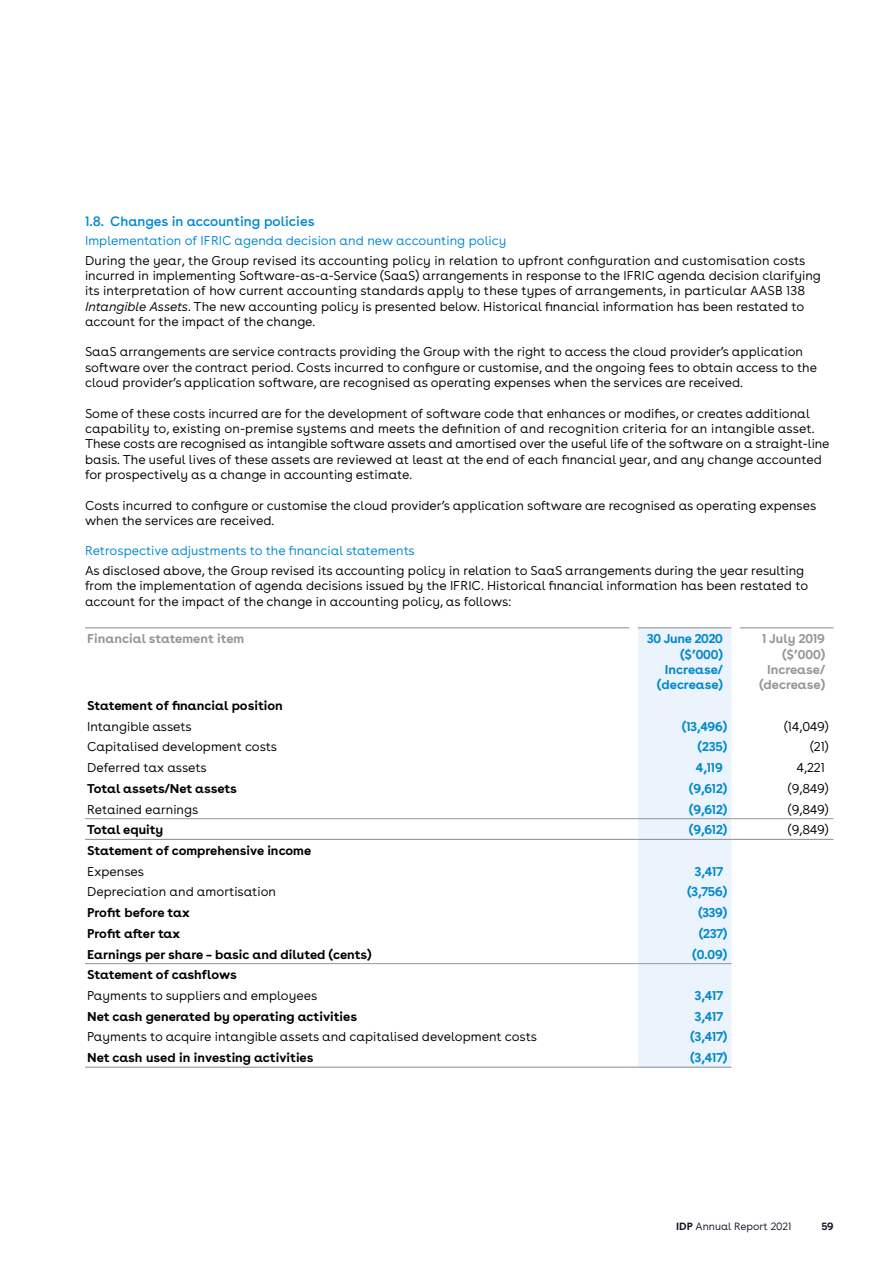
<style>
.page{position:relative;width:893px;height:1263px;background:#fff}
.page>*{position:absolute;margin:0;border:0;box-sizing:border-box;transform-origin:0 0}
.t1{font:13.5px "Buenos Aires";color:#0088ce}
.t2{font:300 12.75px/15.3px "Buenos Aires";color:#000}
.t3{font:700 12.75px "Buenos Aires";color:#000}
.t4{font:700 12.75px/15.3px "Buenos Aires";color:#0088ce;text-align:right}
.t5{font:300 12.75px "Buenos Aires";color:#0088ce}
.t6{font:700 12.75px/15.3px "Buenos Aires";color:#94969a;text-align:right}
.t7{font:300 10.5px "Buenos Aires";color:#121227}
.t8{font:700 10.5px "Buenos Aires";color:#121227}
.s1{font-style:italic}
.s2{font-weight:700}
</style>
<div class="page">
<hr style="left:85px;top:839px;width:544px;height:1px;background:#94969a">
<hr style="left:740px;top:839px;width:93px;height:1px;background:#94969a">
<hr style="left:85px;top:1066px;width:544px;height:2px;background:#94969a">
<hr style="left:740px;top:627px;width:93px;height:1px;background:#94969a">
<hr style="left:638px;top:627px;width:93px;height:1px;background:#94969a">
<hr style="left:85px;top:627px;width:544px;height:1px;background:#94969a">
<hr style="left:85px;top:818px;width:544px;height:1px;background:#94969a">
<hr style="left:740px;top:818px;width:93px;height:1px;background:#94969a">
<hr style="left:85px;top:963px;width:544px;height:1px;background:#94969a">
<svg style="left:629px;top:628px;width:111px;height:440px"></svg>
<p class="t1" style="left:85px;top:211px;width:231px">1.8. Changes in accounting policies</p>
<p class="t5" style="left:85px;top:231px;width:423px">Implementation of IFRIC agenda decision and new accounting policy</p>
<p class="t2" style="left:85px;top:252px;width:737px">During the year, the Group revised its accounting policy in relation to upfront configuration and customisation costs incurred in implementing Software-as-a-Service (SaaS) arrangements in response to the IFRIC agenda decision clarifying its interpretation of how current accounting standards apply to these types of arrangements, in particular AASB 138<br><span class="s1">Intangible Assets</span>. The new accounting policy is presented below. Historical financial information has been restated to account for the impact of the change.</p>
<p class="t2" style="left:85px;top:344px;width:734px">SaaS arrangements are service contracts providing the Group with the right to access the cloud provider’s application software over the contract period. Costs incurred to configure or customise, and the ongoing fees to obtain access to the cloud provider’s application software, are recognised as operating expenses when the services are received.</p>
<p class="t2" style="left:85px;top:405px;width:746px">Some of these costs incurred are for the development of software code that enhances or modifies, or creates additional capability to, existing on-premise systems and meets the definition of and recognition criteria for an intangible asset.<br>These costs are recognised as intangible software assets and amortised over the useful life of the software on a straight-line basis. The useful lives of these assets are reviewed at least at the end of each financial year, and any change accounted for prospectively as a change in accounting estimate.</p>
<p class="t2" style="left:85px;top:497px;width:733px">Costs incurred to configure or customise the cloud provider’s application software are recognised as operating expenses when the services are received.</p>
<p class="t5" style="left:85px;top:542px;width:331px">Retrospective adjustments to the financial statements</p>
<p class="t2" style="left:85px;top:563px;width:725px">As disclosed above, the Group revised its accounting policy in relation to SaaS arrangements during the year resulting from the implementation of agenda decisions issued by the IFRIC. Historical financial information has been restated to account for the impact of the change in accounting policy, as follows:</p>
<p class="t6" style="left:87px;top:631px;width:159px">Financial statement item</p>
<p class="t4" style="left:647px;top:631px;width:77px">30 June 2020 ($’000)<br>Increase/ (decrease)</p>
<p class="t6" style="left:759px;top:631px;width:67px">1 July 2019 ($’000)<br>Increase/ (decrease)</p>
<p class="t3" style="left:87px;top:695px;width:197px">Statement of financial position</p>
<p class="t2" style="left:87px;top:718px;width:106px">Intangible assets</p>
<p class="t4" style="left:682px;top:718px;width:47px">(13,496)</p>
<p class="t2" style="left:784px;top:718px;width:46px">(14,049)</p>
<p class="t2" style="left:87px;top:739px;width:191px">Capitalised development costs</p>
<p class="t4" style="left:698px;top:739px;width:31px">(235)</p>
<p class="t2" style="left:810px;top:739px;width:20px">(21)</p>
<p class="t2" style="left:87px;top:760px;width:121px">Deferred tax assets</p>
<p class="t4" style="left:696px;top:760px;width:28px">4,119</p>
<p class="t2" style="left:797px;top:760px;width:30px">4,221</p>
<p class="t3" style="left:87px;top:778px;width:151px">Total assets/Net assets</p>
<p class="t4" style="left:689px;top:780px;width:40px">(9,612)</p>
<p class="t2" style="left:788px;top:780px;width:42px">(9,849)</p>
<p class="t2" style="left:87px;top:801px;width:113px">Retained earnings</p>
<p class="t4" style="left:689px;top:801px;width:40px">(9,612)</p>
<p class="t2" style="left:788px;top:801px;width:42px">(9,849)</p>
<p class="t3" style="left:87px;top:820px;width:78px">Total equity</p>
<p class="t4" style="left:689px;top:822px;width:40px">(9,612)</p>
<p class="t2" style="left:788px;top:822px;width:42px">(9,849)</p>
<p class="t3" style="left:87px;top:840px;width:226px">Statement of comprehensive income</p>
<p class="t2" style="left:87px;top:863px;width:58px">Expenses</p>
<p class="t4" style="left:695px;top:863px;width:30px">3,417</p>
<p class="t2" style="left:87px;top:884px;width:190px">Depreciation and amortisation</p>
<p class="t4" style="left:687px;top:884px;width:41px">(3,756)</p>
<p class="t3" style="left:87px;top:902px;width:104px">Profit before tax</p>
<p class="t4" style="left:698px;top:905px;width:30px">(339)</p>
<p class="t3" style="left:87px;top:923px;width:95px">Profit after tax</p>
<p class="t4" style="left:699px;top:925px;width:30px">(237)</p>
<p class="t3" style="left:87px;top:944px;width:286px">Earnings per share – basic and diluted (cents)</p>
<p class="t4" style="left:693px;top:946px;width:36px">(0.09)</p>
<p class="t3" style="left:87px;top:965px;width:151px">Statement of cashflows</p>
<p class="t2" style="left:87px;top:987px;width:232px">Payments to suppliers and employees</p>
<p class="t4" style="left:695px;top:987px;width:30px">3,417</p>
<p class="t3" style="left:87px;top:1006px;width:271px">Net cash generated by operating activities</p>
<p class="t4" style="left:695px;top:1008px;width:30px">3,417</p>
<p class="t2" style="left:87px;top:1029px;width:451px">Payments to acquire intangible assets and capitalised development costs</p>
<p class="t4" style="left:690px;top:1029px;width:38px">(3,417)</p>
<p class="t3" style="left:87px;top:1047px;width:228px">Net cash used in investing activities</p>
<p class="t4" style="left:690px;top:1050px;width:38px">(3,417)</p>
<p class="t7" style="left:676px;top:1218px;width:117px"><span class="s2">IDP</span> Annual Report 2021</p>
<p class="t8" style="left:821px;top:1218px;width:14px">59</p>
</div>
